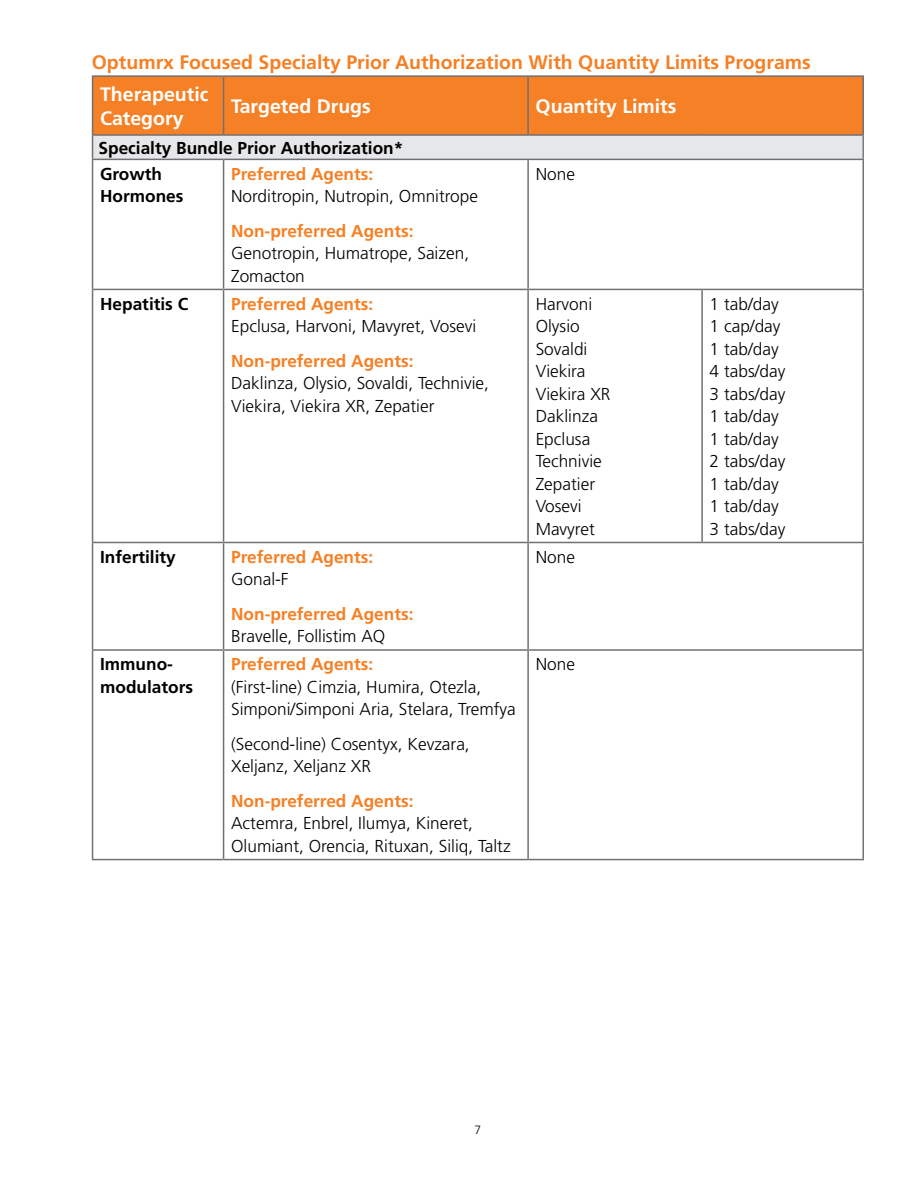
<style>
.page{position:relative;width:918px;height:1188px;background:#fff}
.page>*{position:absolute;margin:0;border:0;box-sizing:border-box;transform-origin:0 0}
.H2__B2C_GME_Section{font:700 19.5px "Frutiger LT Pro";color:#f58025}
.P__B2C_GME_Table_He{font:700 19.5px/24px "Frutiger LT Pro";color:#fff}
.P__B2C_GME_Main_Bod{font:300 17.25px/22.5px "Frutiger LT Pro";color:#000}
.P__B2C_GME_Main_Bod-2{font:700 17.25px/22.5px "Frutiger LT Pro";color:#f58025}
.P__B2C_GME_Main_Bod-3{font:700 17.25px/22.5px "Frutiger LT Pro";color:#000}
.H3__B2C_GME_2nd_Lev{font:700 17.25px "Frutiger LT Pro";color:#000}
.t1{font:300 12px "Frutiger LT Pro";color:#000}
.s1{font-weight:700;color:#f58025}
.s2{font-weight:300;color:#000}
</style>
<div class="page">
<div style="left:93px;top:77px;width:769px;height:57px;background:#f58025"></div>
<div style="left:93px;top:135px;width:770px;height:24px;background:#e6e7e8"></div>
<hr style="left:528px;top:649px;width:174px;height:2px;background:#717073">
<hr style="left:702px;top:649px;width:162px;height:2px;background:#717073">
<hr style="left:528px;top:859px;width:174px;height:1px;background:#717073">
<hr style="left:702px;top:859px;width:162px;height:1px;background:#717073">
<hr style="left:862px;top:160px;width:2px;height:129px;background:#717073">
<hr style="left:701px;top:290px;width:2px;height:252px;background:#717073">
<hr style="left:862px;top:290px;width:2px;height:252px;background:#717073">
<hr style="left:862px;top:543px;width:2px;height:106px;background:#717073">
<hr style="left:862px;top:651px;width:2px;height:208px;background:#717073">
<hr style="left:862px;top:77px;width:2px;height:57px;background:#717073">
<hr style="left:92px;top:290px;width:1px;height:252px;background:#717073">
<hr style="left:92px;top:543px;width:1px;height:106px;background:#717073">
<hr style="left:92px;top:649px;width:132px;height:2px;background:#717073">
<hr style="left:92px;top:651px;width:1px;height:208px;background:#717073">
<hr style="left:92px;top:859px;width:132px;height:1px;background:#717073">
<svg style="left:92px;top:136px;width:1px;height:23px"></svg>
<hr style="left:92px;top:159px;width:132px;height:1px;background:#717073">
<hr style="left:224px;top:159px;width:304px;height:1px;background:#717073">
<hr style="left:528px;top:159px;width:174px;height:1px;background:#717073">
<hr style="left:702px;top:159px;width:162px;height:1px;background:#717073">
<hr style="left:224px;top:75px;width:304px;height:2px;background:#717073">
<hr style="left:223px;top:77px;width:1px;height:57px;background:#717073">
<hr style="left:527px;top:77px;width:2px;height:57px;background:#717073">
<hr style="left:224px;top:134px;width:304px;height:2px;background:#717073">
<hr style="left:223px;top:160px;width:1px;height:129px;background:#717073">
<hr style="left:527px;top:160px;width:2px;height:129px;background:#717073">
<hr style="left:224px;top:289px;width:304px;height:1px;background:#717073">
<hr style="left:223px;top:290px;width:1px;height:252px;background:#717073">
<hr style="left:527px;top:290px;width:2px;height:252px;background:#717073">
<hr style="left:224px;top:542px;width:304px;height:1px;background:#717073">
<hr style="left:223px;top:543px;width:1px;height:106px;background:#717073">
<hr style="left:527px;top:543px;width:2px;height:106px;background:#717073">
<hr style="left:224px;top:649px;width:304px;height:2px;background:#717073">
<hr style="left:223px;top:651px;width:1px;height:208px;background:#717073">
<hr style="left:527px;top:651px;width:2px;height:208px;background:#717073">
<hr style="left:224px;top:859px;width:304px;height:1px;background:#717073">
<hr style="left:862px;top:136px;width:2px;height:23px;background:#797d82">
<hr style="left:92px;top:75px;width:132px;height:2px;background:#717073">
<hr style="left:92px;top:77px;width:1px;height:57px;background:#717073">
<hr style="left:528px;top:75px;width:174px;height:2px;background:#717073">
<hr style="left:702px;top:75px;width:162px;height:2px;background:#717073">
<hr style="left:92px;top:134px;width:132px;height:2px;background:#717073">
<hr style="left:528px;top:134px;width:174px;height:2px;background:#717073">
<hr style="left:702px;top:134px;width:162px;height:2px;background:#717073">
<hr style="left:92px;top:160px;width:1px;height:129px;background:#717073">
<hr style="left:92px;top:289px;width:132px;height:1px;background:#717073">
<hr style="left:528px;top:289px;width:174px;height:1px;background:#717073">
<hr style="left:702px;top:289px;width:162px;height:1px;background:#717073">
<hr style="left:92px;top:542px;width:132px;height:1px;background:#717073">
<hr style="left:528px;top:542px;width:174px;height:1px;background:#717073">
<hr style="left:702px;top:542px;width:162px;height:1px;background:#717073">
<h2 class="H2__B2C_GME_Section" style="left:92px;top:50px;width:721px">Optumrx Focused Specialty Prior Authorization With Quantity Limits Programs</h2>
<p class="P__B2C_GME_Table_He" style="left:100px;top:82px;width:110px">Therapeutic<br>Category</p>
<p class="P__B2C_GME_Table_He" style="left:231px;top:94px;width:141px">Targeted Drugs</p>
<p class="P__B2C_GME_Table_He" style="left:536px;top:94px;width:142px">Quantity Limits</p>
<h3 class="H3__B2C_GME_2nd_Lev" style="left:99px;top:137px;width:306px">Specialty Bundle Prior Authorization*</h3>
<p class="P__B2C_GME_Main_Bod-3" style="left:100px;top:163px;width:85px">Growth<br>Hormones</p>
<p class="P__B2C_GME_Main_Bod" style="left:231px;top:163px;width:249px"><span class="s1">Preferred Agents:<br></span>Norditropin, Nutropin, Omnitrope</p>
<p class="P__B2C_GME_Main_Bod" style="left:231px;top:220px;width:240px"><span class="s1">Non-preferred Agents:<br></span>Genotropin, Humatrope, Saizen,<br>Zomacton</p>
<p class="P__B2C_GME_Main_Bod" style="left:536px;top:163px;width:41px">None</p>
<p class="P__B2C_GME_Main_Bod-3" style="left:100px;top:293px;width:90px">Hepatitis C</p>
<p class="P__B2C_GME_Main_Bod" style="left:231px;top:293px;width:247px"><span class="s1">Preferred Agents:<br></span>Epclusa, Harvoni, Mavyret, Vosevi</p>
<p class="P__B2C_GME_Main_Bod" style="left:231px;top:350px;width:259px"><span class="s1">Non-preferred Agents:<br></span>Daklinza, Olysio, Sovaldi, Technivie,<br>Viekira, Viekira XR, Zepatier</p>
<p class="P__B2C_GME_Main_Bod-3" style="left:100px;top:546px;width:77px">Infertility</p>
<p class="P__B2C_GME_Main_Bod-2" style="left:231px;top:546px;width:144px">Preferred Agents:<br><span class="s2">Gonal-F</span></p>
<p class="P__B2C_GME_Main_Bod-2" style="left:231px;top:603px;width:184px">Non-preferred Agents:<br><span class="s2">Bravelle, Follistim AQ</span></p>
<p class="P__B2C_GME_Main_Bod-3" style="left:100px;top:653px;width:94px">Immuno&shy;modulators</p>
<p class="P__B2C_GME_Main_Bod" style="left:231px;top:653px;width:286px"><span class="s1">Preferred Agents:<br></span>(First-line) Cimzia, Humira, Otezla,<br>Simponi/Simponi Aria, Stelara, Tremfya</p>
<p class="P__B2C_GME_Main_Bod" style="left:231px;top:733px;width:240px">(Second-line) Cosentyx, Kevzara,<br>Xeljanz, Xeljanz XR</p>
<p class="P__B2C_GME_Main_Bod" style="left:231px;top:790px;width:281px"><span class="s1">Non-preferred Agents:<br></span>Actemra, Enbrel, Ilumya, Kineret,<br>Olumiant, Orencia, Rituxan, Siliq, Taltz</p>
<p class="P__B2C_GME_Main_Bod" style="left:536px;top:293px;width:76px">Harvoni<br>Olysio<br>Sovaldi<br>Viekira<br>Viekira XR<br>Daklinza<br>Epclusa<br>Technivie<br>Zepatier<br>Vosevi<br>Mavyret</p>
<p class="P__B2C_GME_Main_Bod" style="left:710px;top:293px;width:77px">1 tab/day<br>1 cap/day<br>1 tab/day<br>4 tabs/day<br>3 tabs/day<br>1 tab/day<br>1 tab/day<br>2 tabs/day<br>1 tab/day<br>1 tab/day<br>3 tabs/day</p>
<p class="P__B2C_GME_Main_Bod" style="left:536px;top:546px;width:41px">None</p>
<p class="P__B2C_GME_Main_Bod" style="left:536px;top:653px;width:41px">None</p>
<p class="t1" style="left:475px;top:1123px;width:8px">7</p>
</div>
